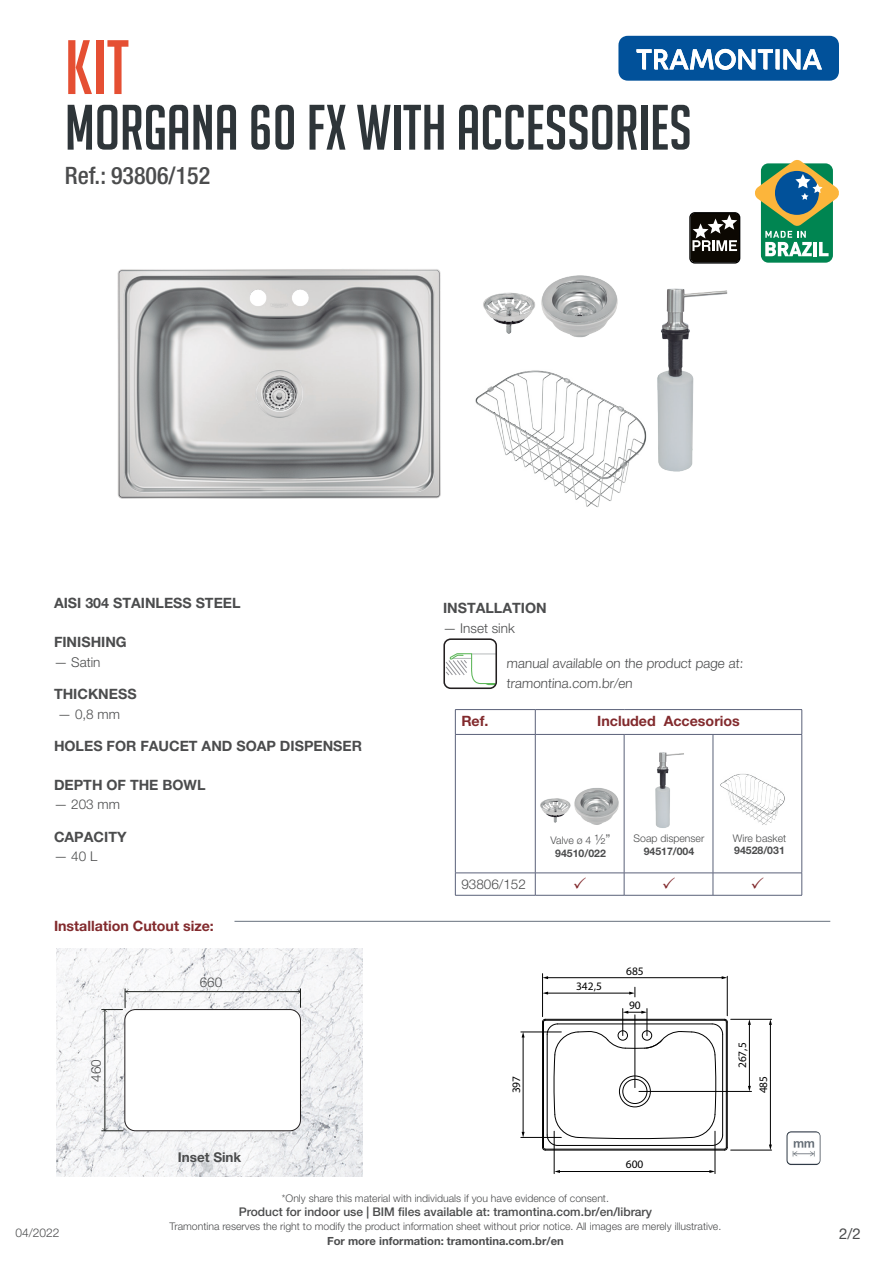
<style>
.page{position:relative;width:893px;height:1263px;background:#fff}
.page>*{position:absolute;margin:0;border:0;box-sizing:border-box;transform-origin:0 0}
.t1{font:75px "Big Noodle Titling";color:#e54f33}
.t2{font:62.4px "Big Noodle Titling";color:#2e3539}
.t3{font:500 condensed 24px "Helvetica Neue LT Pro";color:#4b4c4d}
.t4{font:15px "Helvetica Neue LT Pro";color:#4b4c4d}
.t5{font:700 14.25px "Helvetica Neue LT Pro";color:#4b4c4d}
.t6{font:700 14.25px "Helvetica Neue LT Pro";color:#822a2d}
.t7{font:300 13.5px/19.5px "Helvetica Neue LT Pro";color:#4b4c4d}
.t8{font:700 13.5px "Helvetica Neue LT Pro";color:#4b4c4d}
.t9{font:500 12px "Helvetica Neue LT Pro";color:#4b4c4d}
.t10{font:300 12px "Helvetica Neue LT Pro";color:#4b4c4d}
.t11{font:11.4px "Myriad Pro";color:#000}
.t12{font:700 11.25px "Helvetica Neue LT Pro";color:#4b4c4d}
.t13{font:300 10.5px "Helvetica Neue LT Pro";color:#4b4c4d}
.t14{font:700 10.5px "Helvetica Neue LT Pro";color:#4b4c4d}
.s1{font-size:13.5px}
</style>
<div class="page">
<svg style="left:618px;top:36px;width:221px;height:45px"></svg>
<hr style="left:234px;top:921px;width:596px;height:1px;background:#68717e">
<svg style="left:446px;top:653px;width:51px;height:33px"></svg>
<div style="left:443px;top:638px;width:54px;height:51px;border:2px solid #231f20;border-radius:6px"></div>
<img style="left:117px;top:219px;width:649px;height:289px">
<img style="left:720px;top:773px;width:65px;height:52px">
<hr style="left:455px;top:709px;width:80px;height:1px;background:#5a6179">
<svg style="left:455px;top:710px;width:1px;height:24px"></svg>
<hr style="left:535px;top:709px;width:89px;height:1px;background:#5a6179">
<svg style="left:535px;top:710px;width:1px;height:24px"></svg>
<hr style="left:624px;top:709px;width:89px;height:1px;background:#5a6179">
<hr style="left:713px;top:709px;width:89px;height:1px;background:#5a6179">
<svg style="left:801px;top:710px;width:1px;height:24px"></svg>
<hr style="left:455px;top:734px;width:80px;height:1px;background:#5a6179">
<hr style="left:455px;top:735px;width:1px;height:138px;background:#5a6179">
<hr style="left:535px;top:734px;width:89px;height:1px;background:#5a6179">
<hr style="left:535px;top:735px;width:1px;height:138px;background:#5a6179">
<hr style="left:624px;top:734px;width:89px;height:1px;background:#5a6179">
<hr style="left:624px;top:735px;width:1px;height:138px;background:#5a6179">
<hr style="left:713px;top:734px;width:89px;height:1px;background:#5a6179">
<hr style="left:713px;top:735px;width:1px;height:138px;background:#5a6179">
<hr style="left:801px;top:735px;width:1px;height:138px;background:#5a6179">
<hr style="left:455px;top:873px;width:80px;height:1px;background:#5a6179">
<svg style="left:455px;top:873px;width:1px;height:22px"></svg>
<hr style="left:535px;top:873px;width:89px;height:1px;background:#5a6179">
<svg style="left:535px;top:873px;width:1px;height:22px"></svg>
<hr style="left:624px;top:873px;width:89px;height:1px;background:#5a6179">
<svg style="left:624px;top:873px;width:1px;height:22px"></svg>
<hr style="left:713px;top:873px;width:89px;height:1px;background:#5a6179">
<svg style="left:713px;top:873px;width:1px;height:22px"></svg>
<svg style="left:801px;top:873px;width:1px;height:22px"></svg>
<hr style="left:455px;top:895px;width:80px;height:1px;background:#5a6179">
<hr style="left:535px;top:895px;width:89px;height:1px;background:#5a6179">
<hr style="left:624px;top:895px;width:89px;height:1px;background:#5a6179">
<hr style="left:713px;top:895px;width:89px;height:1px;background:#5a6179">
<img style="left:540px;top:788px;width:79px;height:37px">
<img style="left:655px;top:752px;width:29px;height:76px">
<img style="left:57px;top:948px;width:305px;height:228px">
<svg style="left:298px;top:989px;width:3px;height:18px"></svg>
<hr style="left:125px;top:991px;width:176px;height:1px;background:#1c1f1c">
<svg style="left:102px;top:989px;width:27px;height:23px"></svg>
<svg style="left:102px;top:1128px;width:21px;height:3px"></svg>
<hr style="left:105px;top:1010px;width:1px;height:121px;background:#1c1f1c">
<div style="left:125px;top:1009px;width:175px;height:122px;background:#fff;border-radius:11px"></div>
<div style="left:125px;top:1009px;width:176px;height:122px;border:1px solid #231f20;border-radius:11px"></div>
<hr style="left:542px;top:974px;width:1px;height:43px;background:#000">
<hr style="left:727px;top:976px;width:1px;height:40px;background:#000">
<hr style="left:731px;top:1019px;width:41px;height:1px;background:#000">
<hr style="left:639px;top:1091px;width:112px;height:1px;background:#000">
<hr style="left:731px;top:1150px;width:41px;height:1px;background:#000">
<hr style="left:547px;top:977px;width:176px;height:1px;background:#000">
<svg style="left:722px;top:976px;width:5px;height:3px"></svg>
<svg style="left:542px;top:976px;width:6px;height:3px"></svg>
<hr style="left:554px;top:1131px;width:1px;height:42px;background:#000">
<hr style="left:715px;top:1131px;width:1px;height:42px;background:#000">
<hr style="left:559px;top:1171px;width:151px;height:1px;background:#000">
<svg style="left:709px;top:1170px;width:6px;height:3px"></svg>
<svg style="left:554px;top:1170px;width:6px;height:3px"></svg>
<hr style="left:547px;top:993px;width:83px;height:1px;background:#000">
<svg style="left:629px;top:987px;width:7px;height:10px"></svg>
<svg style="left:542px;top:1008px;width:186px;height:143px"></svg>
<hr style="left:770px;top:1024px;width:1px;height:121px;background:#000">
<svg style="left:769px;top:1019px;width:3px;height:6px"></svg>
<svg style="left:769px;top:1144px;width:3px;height:6px"></svg>
<hr style="left:521px;top:1032px;width:40px;height:1px;background:#000">
<hr style="left:521px;top:1137px;width:40px;height:1px;background:#000">
<hr style="left:523px;top:1036px;width:1px;height:97px;background:#000">
<svg style="left:522px;top:1132px;width:3px;height:5px"></svg>
<svg style="left:522px;top:1032px;width:3px;height:5px"></svg>
<hr style="left:749px;top:1024px;width:1px;height:63px;background:#000">
<svg style="left:748px;top:1019px;width:3px;height:6px"></svg>
<svg style="left:748px;top:1086px;width:3px;height:5px"></svg>
<img style="left:786px;top:1131px;width:34px;height:34px">
<div style="left:761px;top:163px;width:72px;height:100px;background:#008551;border-radius:7px"></div>
<svg style="left:755px;top:160px;width:84px;height:96px"></svg>
<svg style="left:689px;top:212px;width:51px;height:52px"></svg>
<p class="t1" style="left:65px;top:27px;width:66px">KIT</p>
<p class="t2" style="left:65px;top:94px;width:628px">MORGANA 60 FX WITH ACCESSORIES</p>
<p class="t3" style="left:65px;top:161px;width:147px">Ref.: 93806/152</p>
<p class="t5" style="left:54px;top:594px;width:188px">AISI 304 STAINLESS STEEL</p>
<p class="t5" style="left:54px;top:633px;width:74px">FINISHING</p>
<p class="t7" style="left:54px;top:652px;width:48px">— Satin</p>
<p class="t5" style="left:54px;top:685px;width:84px">THICKNESS</p>
<p class="t7" style="left:58px;top:704px;width:64px">— 0,8 mm</p>
<p class="t5" style="left:54px;top:737px;width:310px">HOLES FOR FAUCET AND SOAP DISPENSER</p>
<p class="t5" style="left:54px;top:776px;width:153px">DEPTH OF THE BOWL</p>
<p class="t7" style="left:54px;top:795px;width:68px">— 203 mm</p>
<p class="t5" style="left:54px;top:828px;width:74px">CAPACITY</p>
<p class="t7" style="left:54px;top:846px;width:45px">— 40 L</p>
<p class="t6" style="left:54px;top:917px;width:161px">Installation Cutout size:</p>
<p class="t7" style="left:86px;top:1082px;width:24px;rotate:-90deg">460</p>
<p class="t7" style="left:200px;top:972px;width:24px">660</p>
<p class="t8" style="left:178px;top:1149px;width:65px">Inset Sink</p>
<p class="t5" style="left:443px;top:599px;width:105px">INSTALLATION</p>
<p class="t7" style="left:443px;top:618px;width:73px">— Inset sink</p>
<p class="t7" style="left:506px;top:653px;width:239px">manual available on the product page at: tramontina.com.br/en</p>
<p class="t6" style="left:461px;top:712px;width:29px">Ref.</p>
<p class="t6" style="left:597px;top:712px;width:144px">Included Accesorios</p>
<p class="t7" style="left:461px;top:874px;width:66px">93806/152</p>
<p class="t13" style="left:551px;top:834px;width:62px">Valve ø 4 <span class="s1">½”</span></p>
<p class="t14" style="left:555px;top:846px;width:52px">94510/022</p>
<p class="t13" style="left:634px;top:832px;width:72px">Soap dispenser</p>
<p class="t14" style="left:644px;top:844px;width:52px">94517/004</p>
<p class="t13" style="left:733px;top:831px;width:55px">Wire basket</p>
<p class="t14" style="left:734px;top:844px;width:52px">94528/031</p>
<p class="t11" style="left:509px;top:1093px;width:19px;rotate:-90deg">397</p>
<p class="t11" style="left:576px;top:979px;width:27px">342,5</p>
<p class="t11" style="left:626px;top:964px;width:19px">685</p>
<p class="t11" style="left:629px;top:998px;width:13px">90</p>
<p class="t11" style="left:626px;top:1157px;width:19px">600</p>
<p class="t11" style="left:735px;top:1068px;width:27px;rotate:-90deg">267,5</p>
<p class="t11" style="left:756px;top:1093px;width:19px;rotate:-90deg">485</p>
<p class="t13" style="left:282px;top:1191px;width:329px">*Only share this material with individuals if you have evidence of consent.</p>
<p class="t10" style="left:16px;top:1225px;width:46px">04/2022</p>
<p class="t9" style="left:239px;top:1205px;width:415px">Product for indoor use | BIM files available at: tramontina.com.br/en/library</p>
<p class="t13" style="left:170px;top:1220px;width:553px">Tramontina reserves the right to modify the product information sheet without prior notice. All images are merely illustrative.</p>
<p class="t12" style="left:327px;top:1234px;width:238px">For more information: tramontina.com.br/en</p>
<p class="t4" style="left:839px;top:1225px;width:23px">2/2</p>
</div>
